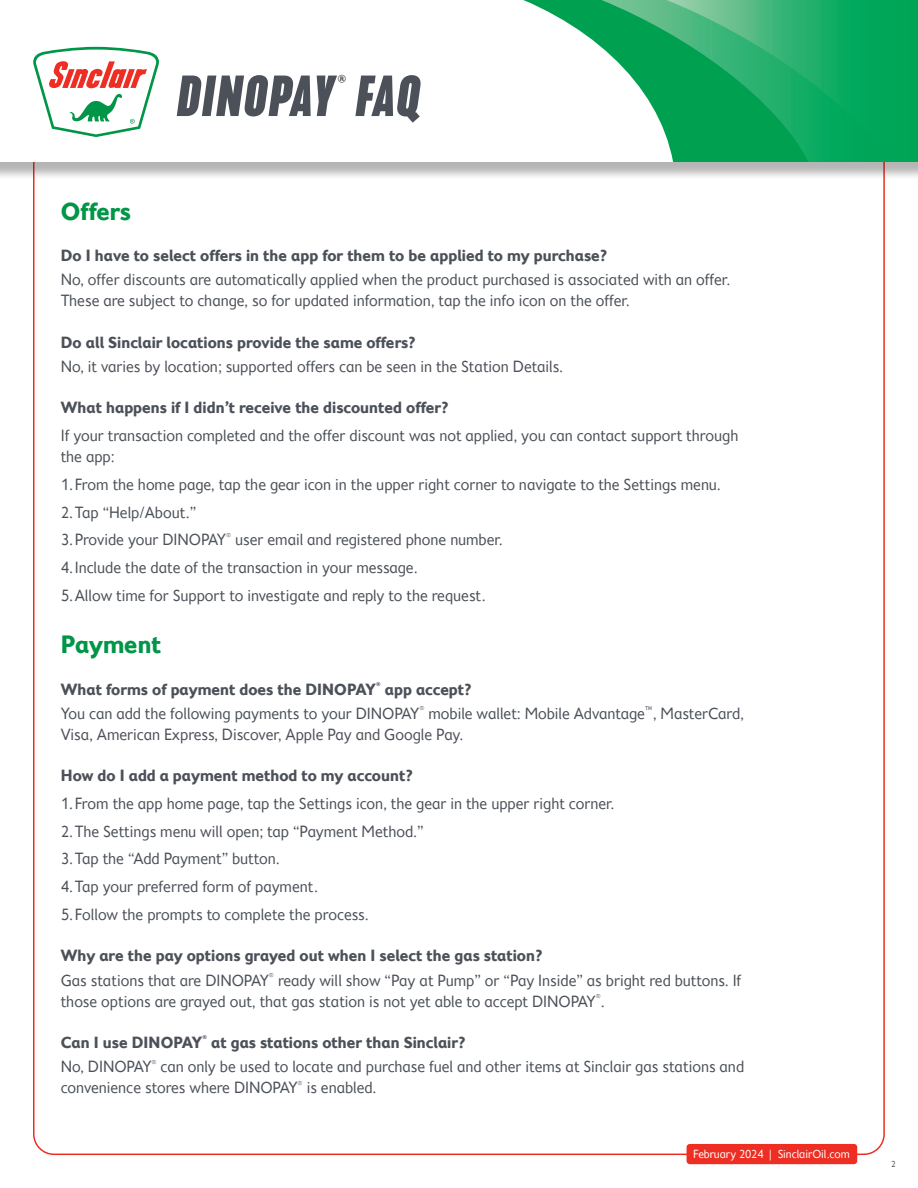
<style>
.page{position:relative;width:918px;height:1188px;background:#fff}
.page>*{position:absolute;margin:0;border:0;box-sizing:border-box;transform-origin:0 0}
.t1{font:54px "Kapra Neue Pro Bold It Con";color:#4c5159}
.t2{font:700 25.5px "Fiendstar";letter-spacing:-.015em;color:#009547}
.t3{font:700 18px "Fiendstar";color:#4c5159}
.t4{font:16.5px/27.8px "Fiendstar";letter-spacing:-.015em;color:#4c5159}
.t5{font:700 16.5px "Fiendstar";letter-spacing:-.015em;color:#4c5159}
.t6{font:12px "Fiendstar";letter-spacing:-.015em;color:#fff}
.t7{font:9px "Fiendstar";color:#4c5159}
.s1{font-weight:700}
</style>
<div class="page">
<div style="left:0;top:0;width:918px;height:180px;background:#231f20;opacity:.33"></div>
<div style="left:0;top:0;width:918px;height:162px;background:#fff"></div>
<svg style="left:523px;top:0;width:78px;height:47px"></svg>
<svg style="left:601px;top:0;width:66px;height:139px"></svg>
<svg style="left:667px;top:0;width:251px;height:162px;background:#14aa62"></svg>
<div style="left:687px;top:1144px;width:170px;height:20px;background:#ee2e22;border-radius:3px"></div>
<svg style="left:33px;top:46px;width:126px;height:91px"></svg>
<h1 class="t1" style="left:176px;top:59px;width:249px">DINOPAY FAQ</h1>
<p class="t3" style="left:337px;top:72px;width:11px">®</p>
<h2 class="t2" style="left:61px;top:197px;width:72px">Offers</h2>
<p class="t5" style="left:61px;top:246px;width:548px">Do I have to select offers in the app for them to be applied to my purchase?</p>
<p class="t4" style="left:61px;top:269px;width:671px;line-height:21px">No, offer discounts are automatically applied when the product purchased is associated with an offer.<br>These are subject to change, so for updated information, tap the info icon on the offer.</p>
<p class="t5" style="left:61px;top:333px;width:356px">Do all Sinclair locations provide the same offers?</p>
<p class="t4" style="left:61px;top:353px;width:504px">No, it varies by location; supported offers can be seen in the Station Details.</p>
<p class="t5" style="left:61px;top:398px;width:389px">What happens if I didn’t receive the discounted offer?</p>
<p class="t4" style="left:61px;top:425px;width:679px;line-height:21px">If your transaction completed and the offer discount was not applied, you can contact support through the app:</p>
<p class="t4" style="left:61px;top:470px;width:662px">1.From the home page, tap the gear icon in the upper right corner to navigate to the Settings menu.<br>2.Tap “Help/About.”<br>3.Provide your DINOPAY<sup>®</sup> user email and registered phone number.<br>4.Include the date of the transaction in your message.<br>5.Allow time for Support to investigate and reply to the request.</p>
<h2 class="t2" style="left:61px;top:630px;width:102px">Payment</h2>
<p class="t4" style="left:61px;top:677px;width:685px;line-height:24.3px"><span class="s1">What forms of payment does the DINOPAY</span><sup>®</sup> <span class="s1">app accept?<br></span>You can add the following payments to your DINOPAY<sup>®</sup> mobile wallet: Mobile Advantage<sup>™</sup>, MasterCard,</p>
<p class="t4" style="left:61px;top:721px;width:404px">Visa, American Express, Discover, Apple Pay and Google Pay.</p>
<p class="t5" style="left:61px;top:766px;width:353px">How do I add a payment method to my account?</p>
<p class="t4" style="left:61px;top:790px;width:555px">1.From the app home page, tap the Settings icon, the gear in the upper right corner.<br>2.The Settings menu will open; tap “Payment Method.”<br>3.Tap the “Add Payment” button.<br>4.Tap your preferred form of payment.<br>5.Follow the prompts to complete the process.</p>
<p class="t4" style="left:61px;top:944px;width:682px;line-height:24.3px"><span class="s1">Why are the pay options grayed out when I select the gas station?<br></span>Gas stations that are DINOPAY<sup>®</sup> ready will show “Pay at Pump” or “Pay Inside” as bright red buttons. If</p>
<p class="t4" style="left:61px;top:987px;width:546px">those options are grayed out, that gas station is not yet able to accept DINOPAY<sup>®</sup>.</p>
<p class="t4" style="left:61px;top:1030px;width:685px;line-height:24.3px"><span class="s1">Can I use DINOPAY</span><sup>®</sup> <span class="s1">at gas stations other than Sinclair?<br></span>No, DINOPAY<sup>®</sup> can only be used to locate and purchase fuel and other items at Sinclair gas stations and</p>
<p class="t4" style="left:61px;top:1074px;width:317px">convenience stores where DINOPAY<sup>®</sup> is enabled.</p>
<p class="t6" style="left:693px;top:1148px;width:158px">February 2024 | SinclairOil.com</p>
<p class="t7" style="left:891px;top:1159px;width:6px">2</p>
</div>
